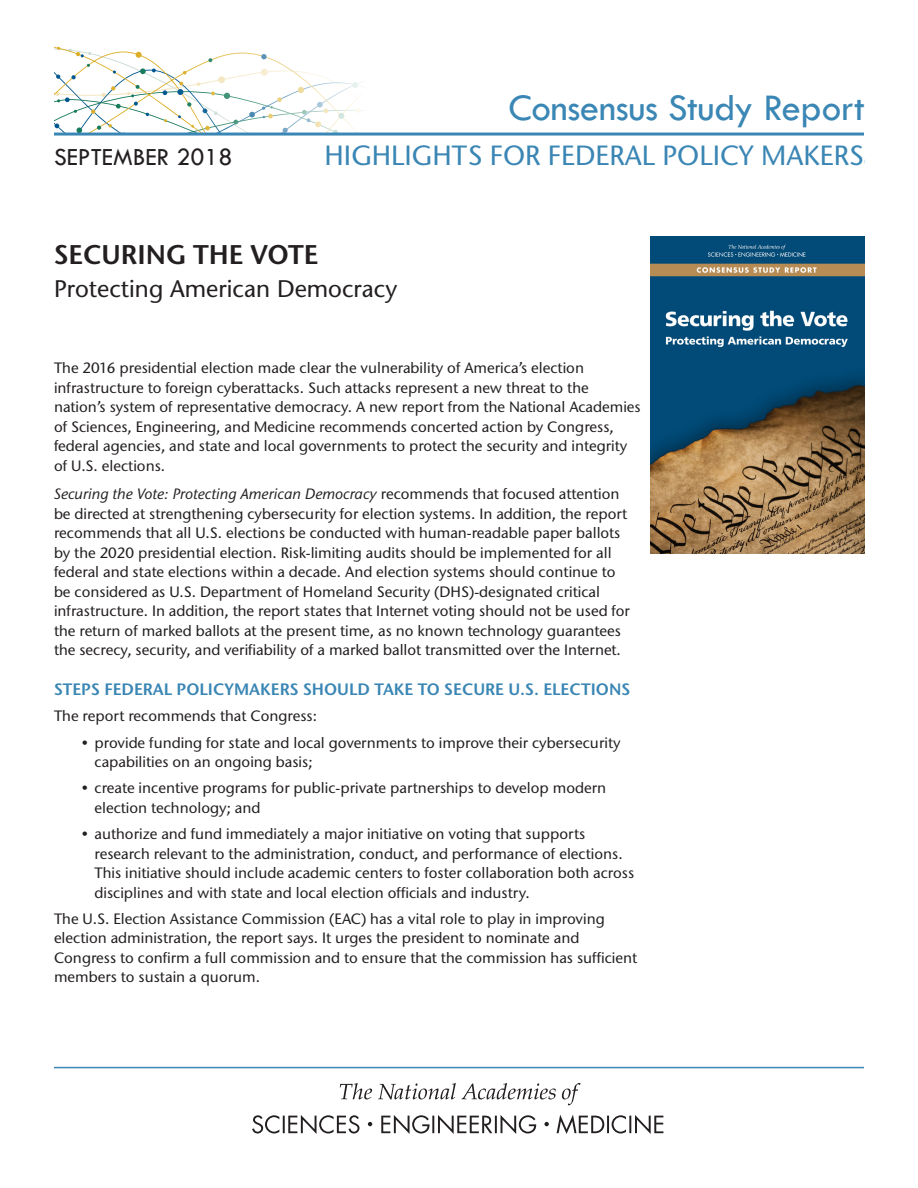
<style>
.page{position:relative;width:918px;height:1188px;background:#fff}
.page>*{position:absolute;margin:0;border:0;box-sizing:border-box;transform-origin:0 0}
.t1{font:39px "Tw Cen";letter-spacing:-.01em;color:#3a86b4}
.t2{font:32.25px "Tw Cen";letter-spacing:.03em;color:#3a86b4}
.Body_Text{font:500 27.75px "Stone Sans ITC Std";color:#3a86b4}
.Report_Subtitle{font:600 27px "Stone Sans ITC Pro";color:#231f20}
.t3{font:25.5px "Tw Cen";color:#231f20}
.Report_Subtitle-2{font:500 24px "Stone Sans Std";color:#231f20}
.Body_Text-2{font:600 16.5px "Stone Sans ITC Pro";color:#3a86b4}
.Body_Text-3{font:500 15px/19.5px "Stone Sans ITC Std";color:#231f20}
.s1{font-style:italic}
</style>
<div class="page">
<svg style="left:54px;top:47px;width:312px;height:86px"></svg>
<hr style="left:54px;top:133px;width:810px;height:3px;background:#3a86b4">
<hr style="left:54px;top:1067px;width:810px;height:1px;background:#3a86b4">
<svg style="left:340px;top:1083px;width:241px;height:22px"></svg>
<svg style="left:252px;top:1115px;width:411px;height:19px"></svg>
<img style="left:651px;top:237px;width:213px;height:316px">
<p class="t1" style="left:508px;top:84px;width:358px">Consensus Study Report</p>
<p class="t2" style="left:692px;top:137px;width:175px">HIGHLIGHTS</p>
<p class="t3" style="left:54px;top:142px;width:180px">SEPTEMBER 2018</p>
<p class="Body_Text" style="left:325px;top:138px;width:541px">HIGHLIGHTS FOR FEDERAL POLICY MAKERS</p>
<p class="Report_Subtitle" style="left:54px;top:237px;width:266px">SECURING THE VOTE</p>
<p class="Report_Subtitle-2" style="left:54px;top:274px;width:345px">Protecting American Democracy</p>
<p class="Body_Text-3" style="left:54px;top:358px;width:588px">The 2016 presidential election made clear the vulnerability of America’s election infrastructure to foreign cyberattacks. Such attacks represent a new threat to the nation’s system of representative democracy. A new report from the National Academies of Sciences, Engineering, and Medicine recommends concerted action by Congress, federal agencies, and state and local governments to protect the security and integrity of U.S. elections.</p>
<p class="Body_Text-3" style="left:54px;top:484px;width:578px"><span class="s1">Securing the Vote: Protecting American Democracy</span> recommends that focused attention be directed at strengthening cybersecurity for election systems. In addition, the report recommends that all U.S. elections be conducted with human-readable paper ballots by the 2020 presidential election. Risk-limiting audits should be implemented for all federal and state elections within a decade. And election systems should continue to be considered as U.S. Department of Homeland Security (DHS)-designated critical infrastructure. In addition, the report states that Internet voting should not be used for the return of marked ballots at the present time, as no known technology guarantees the secrecy, security, and verifiability of a marked ballot transmitted over the Internet.</p>
<p class="Body_Text-2" style="left:54px;top:679px;width:578px">STEPS FEDERAL POLICYMAKERS SHOULD TAKE TO SECURE U.S. ELECTIONS</p>
<p class="Body_Text-3" style="left:54px;top:706px;width:265px">The report recommends that Congress:</p>
<p class="Body_Text-3" style="left:94px;top:733px;width:528px;text-indent:-14px">• provide funding for state and local governments to improve their cybersecurity capabilities on an ongoing basis;</p>
<p class="Body_Text-3" style="left:94px;top:778px;width:513px;text-indent:-14px">• create incentive programs for public-private partnerships to develop modern election technology; and</p>
<p class="Body_Text-3" style="left:94px;top:824px;width:541px;text-indent:-14px">• authorize and fund immediately a major initiative on voting that supports research relevant to the administration, conduct, and performance of elections.<br>This initiative should include academic centers to foster collaboration both across disciplines and with state and local election officials and industry.</p>
<p class="Body_Text-3" style="left:54px;top:909px;width:585px">The U.S. Election Assistance Commission (EAC) has a vital role to play in improving election administration, the report says. It urges the president to nominate and Congress to confirm a full commission and to ensure that the commission has sufficient members to sustain a quorum.</p>
</div>
